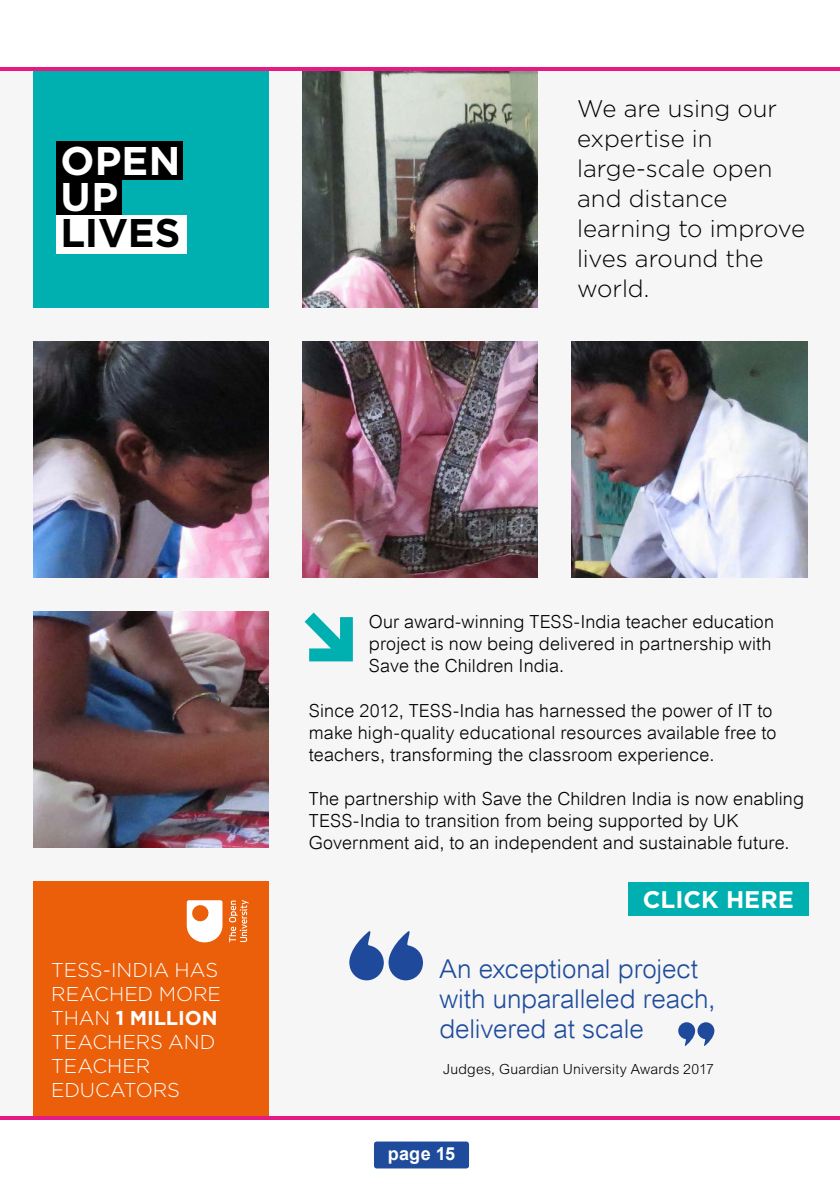
<style>
.page{position:relative;width:840px;height:1191px;background:#fff}
.page>*{position:absolute;margin:0;border:0;box-sizing:border-box;transform-origin:0 0}
.t1{font:700 40px/36px "Gotham";letter-spacing:.005em;color:#fff}
.t2{font:700 40px "Gotham";letter-spacing:-.005em;color:#000}
.t3{font:300 26px/30px "Arial";letter-spacing:-.005em;color:#1e4b9b}
.t4{font:300 24px/30px "Gotham";letter-spacing:-.005em;color:#000}
.t5{font:700 24px "Gotham";color:#fff}
.t6{font:300 20px/24px "Gotham";color:#fff}
.t7{font:300 18px/22px "Arial";letter-spacing:.005em;color:#000}
.t8{font:700 18px "Arial";letter-spacing:.01em;color:#fff}
.t9{font:300 14px "Arial MT Std";letter-spacing:.015em;color:#000}
.s1{font-weight:700}
</style>
<div class="page">
<img style="left:33px;top:71px;width:775px;height:777px">
<div style="left:567px;top:607px;width:255px;height:264px;background:#f6f6f6"></div>
<div style="left:567px;top:876px;width:255px;height:265px;background:#f6f6f6"></div>
<div style="left:299px;top:875px;width:255px;height:265px;background:#f6f6f6"></div>
<div style="left:0;top:1118px;width:839px;height:73px;background:#fff"></div>
<div style="left:374px;top:1141px;width:95px;height:27px;background:#1e4b9b;border-radius:3px"></div>
<div style="left:281px;top:596px;width:279px;height:265px;background:#f6f6f6"></div>
<div style="left:31px;top:874px;width:255px;height:244px;background:#eb5f0a"></div>
<div style="left:8px;top:848px;width:811px;height:32px;background:#f6f6f6"></div>
<svg style="left:229px;top:900px;width:19px;height:42px"></svg>
<svg style="left:187px;top:900px;width:35px;height:42px"></svg>
<div style="left:8px;top:579px;width:811px;height:32px;background:#f6f6f6"></div>
<div style="left:808px;top:71px;width:31px;height:1049px;background:#f6f6f6"></div>
<div style="left:538px;top:68px;width:32px;height:1050px;background:#f6f6f6"></div>
<div style="left:564px;top:71px;width:255px;height:238px;background:#f6f6f6"></div>
<div style="left:29px;top:70px;width:246px;height:244px;background:#00afaf"></div>
<div style="left:56px;top:142px;width:126px;height:38px;background:#000"></div>
<div style="left:56px;top:180px;width:66px;height:35px;background:#000"></div>
<div style="left:56px;top:215px;width:131px;height:38px;background:#fff"></div>
<svg style="left:304px;top:612px;width:48px;height:49px"></svg>
<div style="left:269px;top:69px;width:33px;height:1049px;background:#f6f6f6"></div>
<svg style="left:349px;top:931px;width:74px;height:49px"></svg>
<svg style="left:678px;top:1022px;width:36px;height:24px"></svg>
<div style="left:627px;top:882px;width:181px;height:33px;background:#00afaf"></div>
<div style="left:0;top:69px;width:32px;height:1049px;background:#f6f6f6"></div>
<div style="left:0;top:308px;width:839px;height:33px;background:#f6f6f6"></div>
<hr style="left:0;top:1116px;width:839px;height:4px;background:#e71a84">
<hr style="left:0;top:68px;width:839px;height:3px;background:#e71a84">
<h1 class="t1" style="left:61px;top:143px;width:121px">OPEN<br>UP</h1>
<h1 class="t2" style="left:61px;top:206px;width:121px">LIVES</h1>
<h3 class="t4" style="left:577px;top:93px;width:229px">We are using our expertise in large-scale open and distance learning to improve lives around the world.</h3>
<p class="t6" style="left:51px;top:957px;width:171px">TESS-INDIA HAS<br>REACHED MORE<br>THAN <span class="s1">1 MILLION<br></span>TEACHERS AND<br>TEACHER<br>EDUCATORS</p>
<p class="t7" style="left:369px;top:611px;width:406px">Our award-winning TESS-India teacher education project is now being delivered in partnership with<br>Save the Children India.</p>
<p class="t7" style="left:308px;top:699px;width:469px">Since 2012, TESS-India has harnessed the power of IT to make high-quality educational resources available free to teachers, transforming the classroom experience.</p>
<p class="t7" style="left:308px;top:787px;width:496px">The partnership with Save the Children India is now enabling<br>TESS-India to transition from being supported by UK<br>Government aid, to an independent and sustainable future.</p>
<h3 class="t5" style="left:642px;top:884px;width:152px">CLICK HERE</h3>
<h2 class="t3" style="left:439px;top:953px;width:277px">An exceptional project with unparalleled reach, delivered at scale</h2>
<p class="t9" style="left:443px;top:1061px;width:272px">Judges, Guardian University Awards 2017</p>
<p class="t8" style="left:387px;top:1141px;width:69px">page 15</p>
</div>
